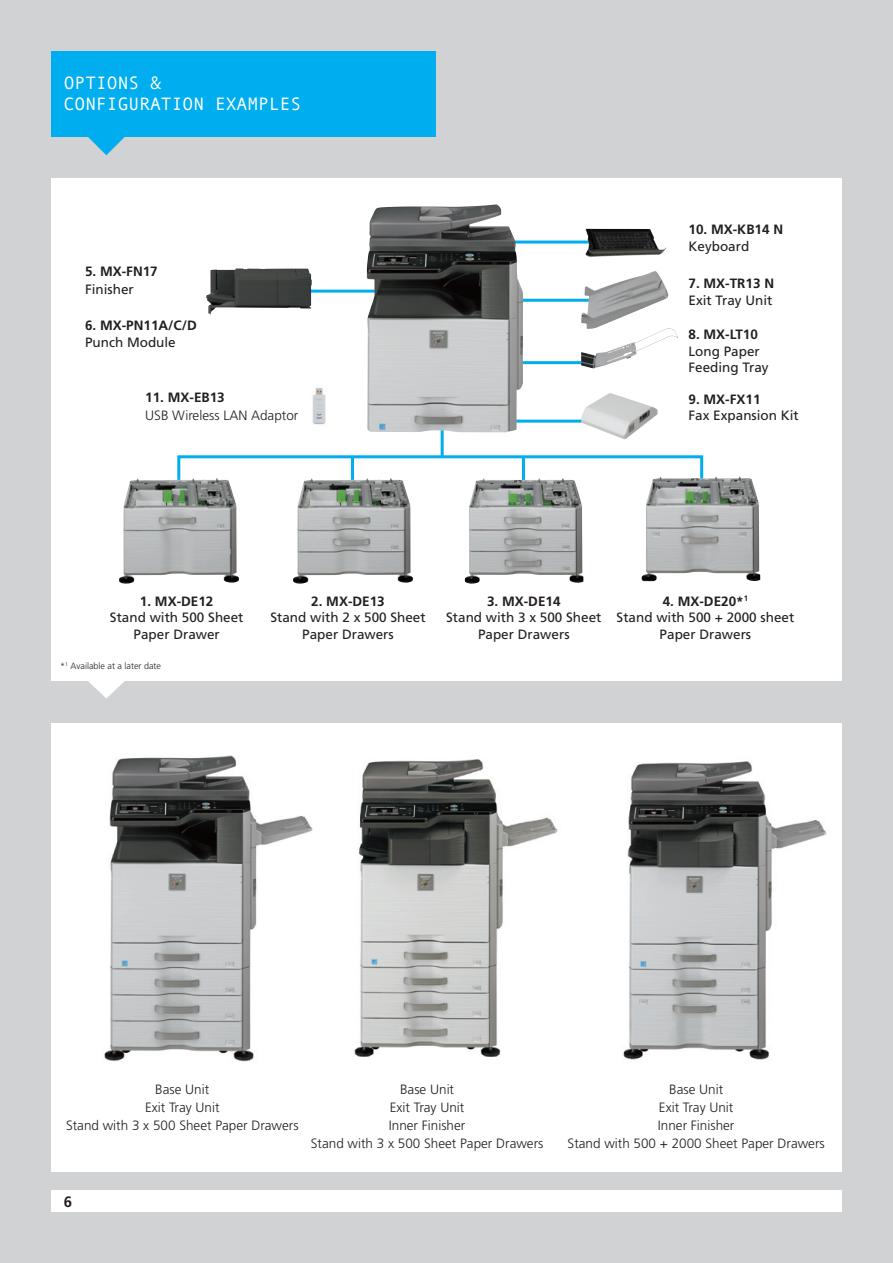
<style>
.page{position:relative;width:893px;height:1263px;background:#d1d2d4}
.page>*{position:absolute;margin:0;border:0;box-sizing:border-box;transform-origin:0 0}
.t1{font:18px "Andale Mono";color:#fff}
.t2{font:700 15px "Frutiger";color:#231f20}
.Diagram_text{font:300 13.5px "Frutiger";color:#231f20}
.Diagram_text-2{font:13.5px/16.5px "Frutiger";color:#231f20;text-align:center}
.Diagram_text-3{font:700 13.5px/16.5px "Frutiger";color:#231f20}
.t3{font:300 9px "Frutiger";color:#231f20}
.s1{font-weight:400}
</style>
<div class="page">
<div style="left:51px;top:1191px;width:791px;height:21px;background:#fff"></div>
<div style="left:51px;top:51px;width:385px;height:85px;background:#00aeef"></div>
<svg style="left:81px;top:136px;width:51px;height:19px"></svg>
<svg style="left:88px;top:681px;width:37px;height:17px"></svg>
<div style="left:51px;top:179px;width:791px;height:502px;background:#fff"></div>
<div style="left:51px;top:723px;width:791px;height:448px;background:#fff"></div>
<hr style="left:260px;top:290px;width:144px;height:3px;background:#00aeef">
<hr style="left:482px;top:241px;width:144px;height:3px;background:#00aeef">
<hr style="left:482px;top:299px;width:124px;height:3px;background:#00aeef">
<hr style="left:484px;top:361px;width:122px;height:3px;background:#00aeef">
<hr style="left:484px;top:420px;width:144px;height:3px;background:#00aeef">
<hr style="left:441px;top:375px;width:3px;height:82px;background:#00aeef">
<svg style="left:177px;top:454px;width:527px;height:85px"></svg>
<img style="left:293px;top:478px;width:111px;height:106px">
<img style="left:119px;top:478px;width:111px;height:106px">
<img style="left:465px;top:478px;width:116px;height:106px">
<img style="left:642px;top:477px;width:118px;height:104px">
<img style="left:581px;top:393px;width:77px;height:46px">
<img style="left:585px;top:229px;width:81px;height:28px">
<img style="left:581px;top:271px;width:87px;height:57px">
<img style="left:581px;top:328px;width:97px;height:41px">
<img style="left:206px;top:268px;width:106px;height:47px">
<img style="left:104px;top:755px;width:209px;height:307px">
<img style="left:354px;top:759px;width:204px;height:297px">
<img style="left:623px;top:761px;width:204px;height:299px">
<img style="left:367px;top:204px;width:156px;height:228px">
<img style="left:312px;top:387px;width:14px;height:38px">
<p class="t1" style="left:64px;top:71px;width:99px">OPTIONS &amp;</p>
<p class="t1" style="left:64px;top:92px;width:239px">CONFIGURATION EXAMPLES</p>
<p class="Diagram_text-3" style="left:85px;top:263px;width:74px">5. MX-FN17</p>
<p class="Diagram_text-2" style="left:85px;top:281px;width:50px">Finisher</p>
<p class="Diagram_text-3" style="left:85px;top:317px;width:113px">6. MX-PN11A/C/D</p>
<p class="Diagram_text-2" style="left:85px;top:334px;width:92px">Punch Module</p>
<p class="Diagram_text-3" style="left:145px;top:390px;width:81px">11. MX-EB13</p>
<p class="Diagram_text" style="left:145px;top:408px;width:155px">USB Wireless LAN Adaptor</p>
<p class="Diagram_text-3" style="left:688px;top:221px;width:96px">10. MX-KB14 N<br><span class="s1">Keyboard</span></p>
<p class="Diagram_text-3" style="left:688px;top:275px;width:87px">7. MX-TR13 N</p>
<p class="Diagram_text-2" style="left:688px;top:292px;width:85px">Exit Tray Unit</p>
<p class="Diagram_text-3" style="left:688px;top:326px;width:71px">8. MX-LT10</p>
<p class="Diagram_text-2" style="left:688px;top:343px;width:82px;text-align:left">Long Paper<br>Feeding Tray</p>
<p class="Diagram_text-3" style="left:688px;top:391px;width:74px">9. MX-FX11</p>
<p class="Diagram_text-2" style="left:688px;top:407px;width:112px">Fax Expansion Kit</p>
<p class="Diagram_text-3" style="left:140px;top:593px;width:75px">1. MX-DE12</p>
<p class="Diagram_text-2" style="left:110px;top:609px;width:135px">Stand with 500 Sheet<br>Paper Drawer</p>
<p class="t3" style="left:60px;top:660px;width:102px">*<sup>1</sup> Available at a later date</p>
<p class="Diagram_text-3" style="left:311px;top:593px;width:75px">2. MX-DE13</p>
<p class="Diagram_text-2" style="left:270px;top:609px;width:157px">Stand with 2 x 500 Sheet<br>Paper Drawers</p>
<p class="Diagram_text-3" style="left:487px;top:593px;width:75px">3. MX-DE14</p>
<p class="Diagram_text-2" style="left:446px;top:609px;width:157px">Stand with 3 x 500 Sheet</p>
<p class="Diagram_text-2" style="left:478px;top:626px;width:93px">Paper Drawers</p>
<p class="Diagram_text-3" style="left:663px;top:593px;width:87px">4. MX-DE20*<sup>1</sup></p>
<p class="Diagram_text-2" style="left:617px;top:609px;width:179px">Stand with 500 + 2000 sheet<br>Paper Drawers</p>
<p class="Diagram_text" style="left:155px;top:1082px;width:56px">Base Unit</p>
<p class="Diagram_text" style="left:145px;top:1100px;width:76px">Exit Tray Unit</p>
<p class="Diagram_text" style="left:66px;top:1118px;width:234px">Stand with 3 x 500 Sheet Paper Drawers</p>
<p class="Diagram_text" style="left:400px;top:1082px;width:56px">Base Unit</p>
<p class="Diagram_text" style="left:390px;top:1100px;width:76px">Exit Tray Unit</p>
<p class="Diagram_text" style="left:389px;top:1118px;width:78px">Inner Finisher</p>
<p class="Diagram_text" style="left:311px;top:1136px;width:234px">Stand with 3 x 500 Sheet Paper Drawers</p>
<p class="t2" style="left:64px;top:1193px;width:10px">6</p>
<p class="Diagram_text" style="left:669px;top:1082px;width:56px">Base Unit</p>
<p class="Diagram_text" style="left:659px;top:1100px;width:76px">Exit Tray Unit</p>
<p class="Diagram_text" style="left:658px;top:1118px;width:78px">Inner Finisher</p>
<p class="Diagram_text" style="left:568px;top:1136px;width:259px">Stand with 500 + 2000 Sheet Paper Drawers</p>
</div>
